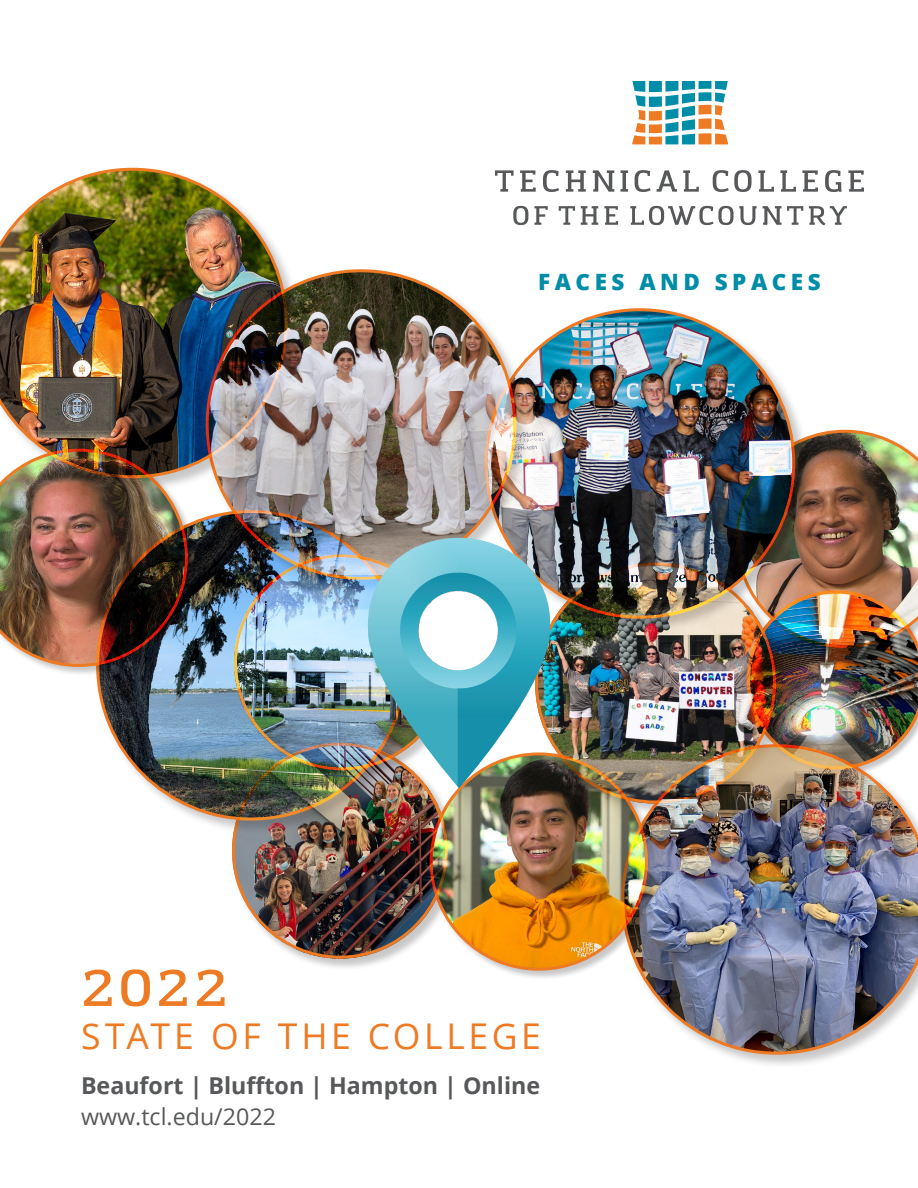
<style>
.page{position:relative;width:918px;height:1188px;background:#fff}
.page>*{position:absolute;margin:0;border:0;box-sizing:border-box;transform-origin:0 0}
.t1{font:600 50.7px "Amazing Grotesk";color:#ee7a23}
.t2{font:35.55px "Open Sans";letter-spacing:.105em;color:#ee7a23}
.t3{font:700 23.25px "Open Sans";color:#57585a}
.t4{font:23.25px "Open Sans";color:#57585a}
.t5{font:800 22.5px "Open Sans";letter-spacing:.2em;color:#008da8}
</style>
<div class="page">
<img style="left:221px;top:271px;width:263px;height:267px">
<div style="left:430px;top:752px;width:228px;height:228px;background:#231f20;opacity:.25"></div>
<img style="left:431px;top:754px;width:215px;height:215px;border-radius:108px">
<div style="left:484px;top:308px;width:326px;height:325px;background:#231f20;opacity:.25"></div>
<img style="left:486px;top:310px;width:308px;height:307px;border-radius:154px">
<div style="left:0;top:449px;width:197px;height:228px;background:#231f20;opacity:.25"></div>
<img style="left:0;top:493px;width:188px;height:174px">
<div style="left:621px;top:744px;width:297px;height:325px;background:#231f20;opacity:.25"></div>
<img style="left:621px;top:777px;width:297px;height:278px">
<div style="left:534px;top:562px;width:255px;height:255px;background:#231f20;opacity:.25"></div>
<img style="left:535px;top:565px;width:241px;height:239px">
<div style="left:0;top:167px;width:302px;height:326px;background:#231f20;opacity:.25"></div>
<img style="left:0;top:168px;width:288px;height:310px">
<div style="left:96px;top:509px;width:325px;height:326px;background:#231f20;opacity:.25"></div>
<img style="left:98px;top:512px;width:307px;height:307px;border-radius:154px">
<div style="left:232px;top:742px;width:228px;height:228px;background:#231f20;opacity:.25"></div>
<img style="left:232px;top:743px;width:216px;height:216px;border-radius:107px">
<div style="left:746px;top:590px;width:172px;height:187px;background:#231f20;opacity:.25"></div>
<img style="left:736px;top:430px;width:182px;height:340px">
<img style="left:368px;top:538px;width:183px;height:250px">
<div style="left:419px;top:592px;width:78px;height:78px;background:#fff;border-radius:50%"></div>
<svg style="left:513px;top:206px;width:334px;height:19px"></svg>
<svg style="left:495px;top:170px;width:369px;height:22px"></svg>
<svg style="left:632px;top:81px;width:96px;height:63px"></svg>
<p class="t5" style="left:538px;top:264px;width:284px">FACES AND SPACES</p>
<p class="t1" style="left:81px;top:957px;width:147px">2022</p>
<p class="t2" style="left:81px;top:1011px;width:462px">STATE OF THE COLLEGE</p>
<p class="t3" style="left:81px;top:1069px;width:461px">Beaufort | Bluffton | Hampton | Online</p>
<p class="t4" style="left:81px;top:1101px;width:197px">www.tcl.edu/2022</p>
</div>
